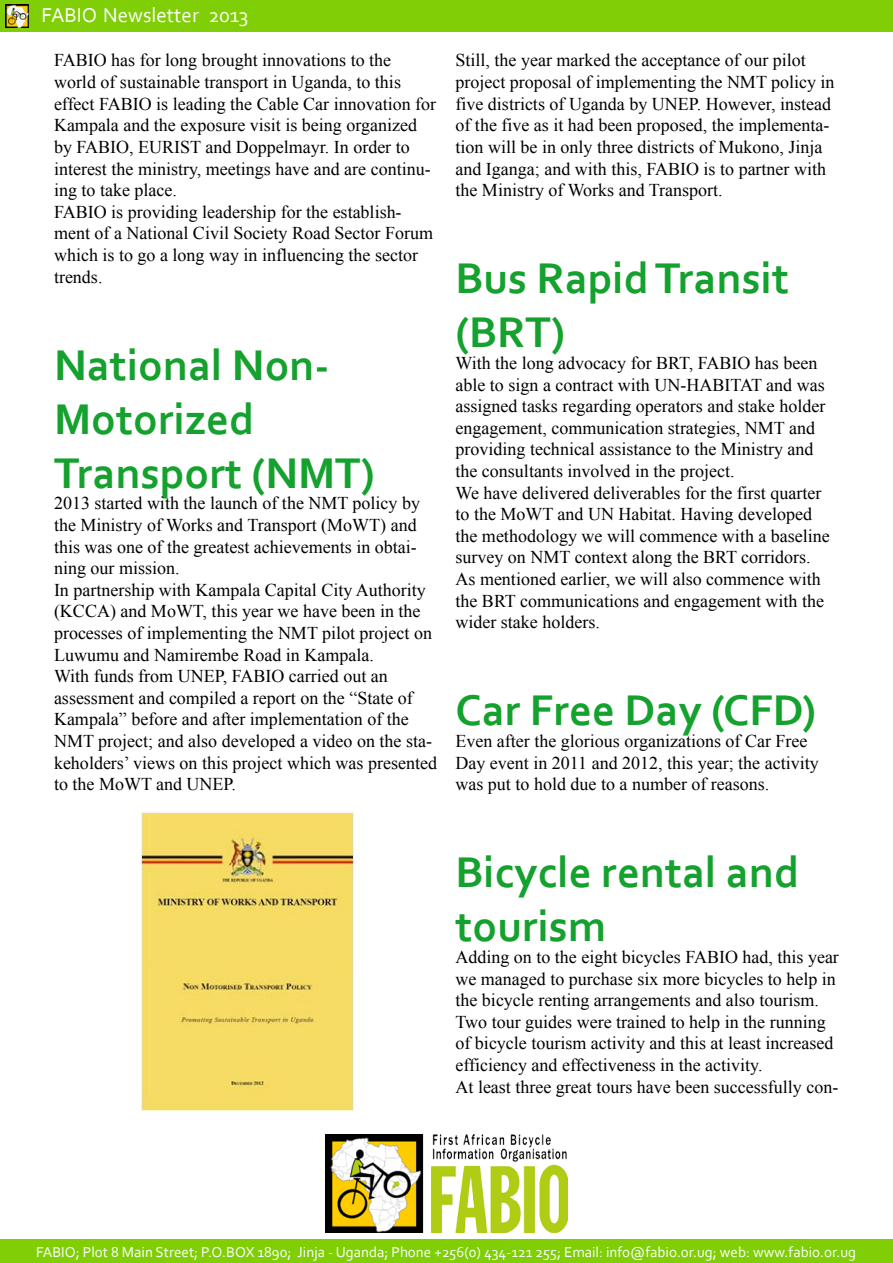
<style>
.page{position:relative;width:893px;height:1263px;background:#fff}
.page>*{position:absolute;margin:0;border:0;box-sizing:border-box;transform-origin:0 0}
.t1{font:700 45px/54px "Corbel";color:#15a12e}
.t2{font:21px "Corbel";color:#fff}
.t3{font:18px/21.6px "Times New Roman";color:#000}
.t4{font:15px "Corbel";color:#fff}
</style>
<div class="page">
<div style="left:0;top:0;width:893px;height:32px;background:#7fce06"></div>
<img style="left:6px;top:4px;width:23px;height:24px">
<div style="left:0;top:1239px;width:893px;height:24px;background:#7fce06"></div>
<img style="left:325px;top:1135px;width:243px;height:97px">
<img style="left:142px;top:813px;width:212px;height:298px">
<p class="t2" style="left:41px;top:2px;width:208px">FABIO Newsletter 2013</p>
<p class="t3" style="left:54px;top:49px;width:384px">FABIO has for long brought innovations to the world of sustainable transport in Uganda, to this effect FABIO is leading the Cable Car innovation for Kampala and the exposure visit is being organized by FABIO, EURIST and Doppelmayr. In order to interest the ministry, meetings have and are continu&shy;ing to take place.<br>FABIO is providing leadership for the establish&shy;ment of a National Civil Society Road Sector Forum which is to go a long way in influencing the sector trends.</p>
<h1 class="t1" style="left:54px;top:337px;width:322px">National Non-<br>Motorized<br>Transport (NMT)</h1>
<p class="t3" style="left:54px;top:492px;width:385px">2013 started with the launch of the NMT policy by the Ministry of Works and Transport (MoWT) and this was one of the greatest achievements in obtai&shy;ning our mission.<br>In partnership with Kampala Capital City Authority (KCCA) and MoWT, this year we have been in the processes of implementing the NMT pilot project on Luwumu and Namirembe Road in Kampala.<br>With funds from UNEP, FABIO carried out an assessment and compiled a report on the “State of Kampala” before and after implementation of the NMT project; and also developed a video on the sta&shy;keholders’ views on this project which was presented to the MoWT and UNEP.</p>
<p class="t3" style="left:455px;top:49px;width:381px">Still, the year marked the acceptance of our pilot project proposal of implementing the NMT policy in five districts of Uganda by UNEP. However, instead of the five as it had been proposed, the implementa&shy;tion will be in only three districts of Mukono, Jinja and Iganga; and with this, FABIO is to partner with the Ministry of Works and Transport.</p>
<h1 class="t1" style="left:455px;top:250px;width:335px">Bus Rapid Transit (BRT)</h1>
<p class="t3" style="left:455px;top:352px;width:376px">With the long advocacy for BRT, FABIO has been able to sign a contract with UN-HABITAT and was assigned tasks regarding operators and stake holder engagement, communication strategies, NMT and providing technical assistance to the Ministry and the consultants involved in the project.<br>We have delivered deliverables for the first quarter to the MoWT and UN Habitat. Having developed the methodology we will commence with a baseline survey on NMT context along the BRT corridors.<br>As mentioned earlier, we will also commence with the BRT communications and engagement with the wider stake holders.</p>
<h1 class="t1" style="left:455px;top:682px;width:362px">Car Free Day (CFD)</h1>
<p class="t3" style="left:455px;top:730px;width:365px">Even after the glorious organizations of Car Free<br>Day event in 2011 and 2012, this year; the activity was put to hold due to a number of reasons.</p>
<h1 class="t1" style="left:455px;top:844px;width:345px">Bicycle rental and tourism</h1>
<p class="t3" style="left:455px;top:946px;width:385px">Adding on to the eight bicycles FABIO had, this year we managed to purchase six more bicycles to help in the bicycle renting arrangements and also tourism.<br>Two tour guides were trained to help in the running of bicycle tourism activity and this at least increased efficiency and effectiveness in the activity.<br>At least three great tours have been successfully con-</p>
<p class="t4" style="left:36px;top:1242px;width:821px">FABIO; Plot 8 Main Street; P.O.BOX 1890; Jinja - Uganda; Phone +256(0) 434-121 255; Email: info@fabio.or.ug; web: www.fabio.or.ug</p>
</div>
